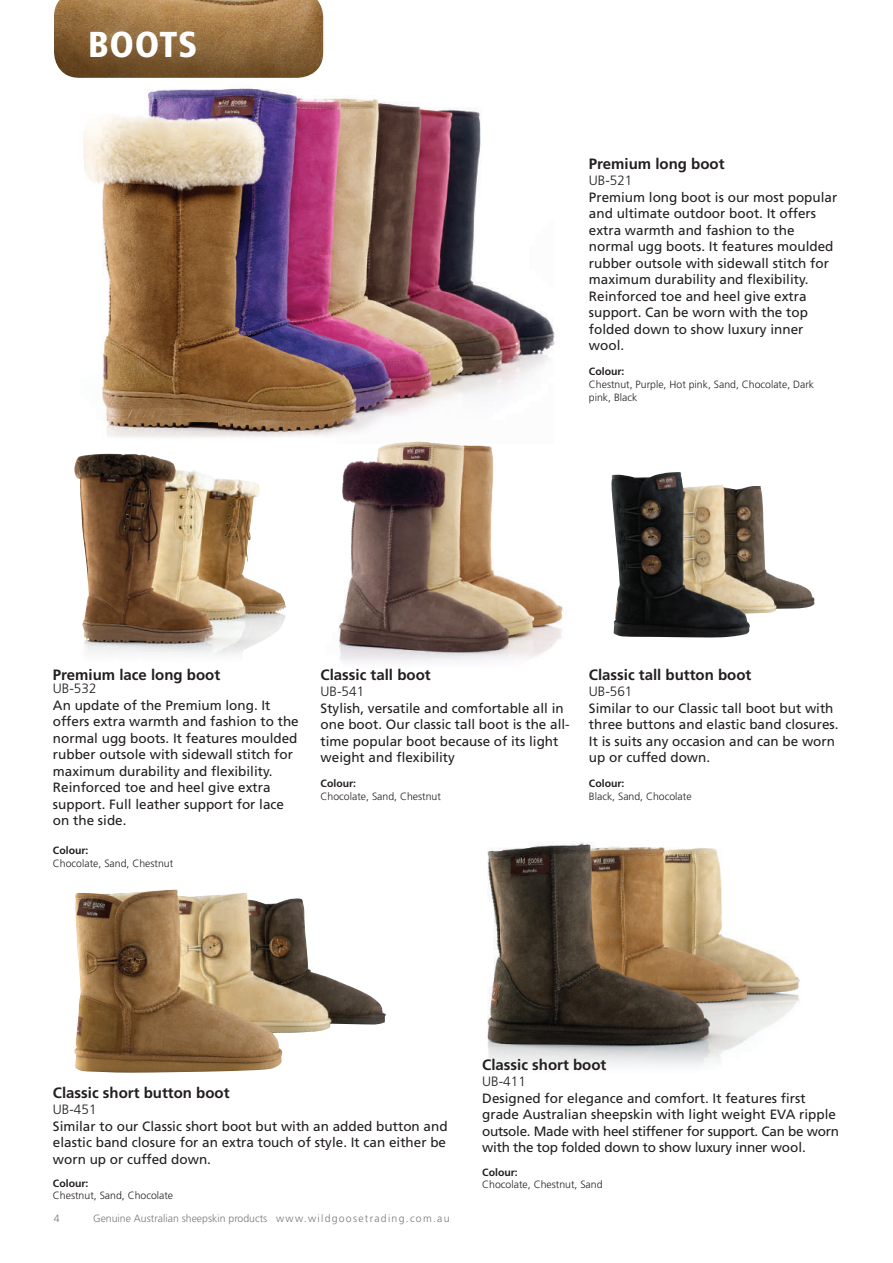
<style>
.page{position:relative;width:893px;height:1263px;background:#fff}
.page>*{position:absolute;margin:0;border:0;box-sizing:border-box;transform-origin:0 0}
.t1{font:900 condensed 36px "Frutiger LT Std";letter-spacing:.02em;color:#fff}
.t2{font:700 15px "Frutiger LT Std";color:#231f20}
.t3{font:13.5px/16.5px "Frutiger LT Std";color:#231f20}
.t4{font:300 13.5px "Frutiger LT Std";color:#231f20}
.t5{font:300 10.5px/12.6px "Frutiger LT Std";color:#231f20}
.t6{font:300 10.5px "Frutiger LT Std";color:#76787b}
.t7{font:700 10.5px "Frutiger LT Std";color:#231f20}
</style>
<div class="page">
<img style="left:487px;top:842px;width:313px;height:225px">
<img style="left:611px;top:472px;width:204px;height:166px">
<img style="left:74px;top:889px;width:312px;height:183px">
<img style="left:83px;top:88px;width:472px;height:367px">
<img style="left:54px;top:0;width:269px;height:78px">
<img style="left:321px;top:427px;width:242px;height:234px">
<img style="left:74px;top:455px;width:212px;height:200px">
<h1 class="t1" style="left:88px;top:23px;width:111px">BOOTS</h1>
<p class="t2" style="left:589px;top:155px;width:137px">Premium long boot</p>
<p class="t4" style="left:589px;top:173px;width:45px">UB-521</p>
<p class="t3" style="left:589px;top:189px;width:250px">Premium long boot is our most popular and ultimate outdoor boot. It offers extra warmth and fashion to the normal ugg boots. It features moulded rubber outsole with sidewall stitch for maximum durability and flexibility.<br>Reinforced toe and heel give extra support. Can be worn with the top folded down to show luxury inner wool.</p>
<p class="t7" style="left:589px;top:365px;width:37px">Colour:</p>
<p class="t5" style="left:589px;top:378px;width:227px">Chestnut, Purple, Hot pink, Sand, Chocolate, Dark pink, Black</p>
<p class="t2" style="left:53px;top:665px;width:169px">Premium lace long boot</p>
<p class="t4" style="left:53px;top:681px;width:45px">UB-532</p>
<p class="t3" style="left:53px;top:697px;width:247px">An update of the Premium long. It offers extra warmth and fashion to the normal ugg boots. It features moulded rubber outsole with sidewall stitch for maximum durability and flexibility.<br>Reinforced toe and heel give extra support. Full leather support for lace on the side.</p>
<p class="t7" style="left:53px;top:844px;width:37px">Colour:</p>
<p class="t5" style="left:53px;top:857px;width:122px">Chocolate, Sand, Chestnut</p>
<p class="t2" style="left:321px;top:665px;width:112px">Classic tall boot</p>
<p class="t4" style="left:321px;top:684px;width:45px">UB-541</p>
<p class="t3" style="left:321px;top:700px;width:251px">Stylish, versatile and comfortable all in one boot. Our classic tall boot is the all&shy;time popular boot because of its light weight and flexibility</p>
<p class="t7" style="left:321px;top:777px;width:37px">Colour:</p>
<p class="t5" style="left:321px;top:790px;width:122px">Chocolate, Sand, Chestnut</p>
<p class="t2" style="left:589px;top:665px;width:164px">Classic tall button boot</p>
<p class="t4" style="left:589px;top:684px;width:45px">UB-561</p>
<p class="t3" style="left:589px;top:700px;width:251px">Similar to our Classic tall boot but with three buttons and elastic band closures.<br>It is suits any occasion and can be worn up or cuffed down.</p>
<p class="t7" style="left:589px;top:777px;width:37px">Colour:</p>
<p class="t5" style="left:589px;top:790px;width:104px">Black, Sand, Chocolate</p>
<p class="t2" style="left:53px;top:1084px;width:178px">Classic short button boot</p>
<p class="t4" style="left:53px;top:1102px;width:45px">UB-451</p>
<p class="t3" style="left:53px;top:1118px;width:396px;text-align:justify">Similar to our Classic short boot but with an added button and elastic band closure for an extra touch of style. It can either be worn up or cuffed down.</p>
<p class="t7" style="left:53px;top:1177px;width:37px">Colour:</p>
<p class="t5" style="left:53px;top:1190px;width:122px">Chestnut, Sand, Chocolate</p>
<p class="t6" style="left:54px;top:1212px;width:7px">4</p>
<p class="t6" style="left:93px;top:1212px;width:358px">Genuine Australian sheepskin products www.wildgoosetrading.com.au</p>
<p class="t2" style="left:482px;top:1056px;width:126px">Classic short boot</p>
<p class="t4" style="left:482px;top:1074px;width:45px">UB-411</p>
<p class="t3" style="left:482px;top:1090px;width:358px">Designed for elegance and comfort. It features first grade Australian sheepskin with light weight EVA ripple outsole. Made with heel stiffener for support. Can be worn with the top folded down to show luxury inner wool.</p>
<p class="t7" style="left:482px;top:1166px;width:37px">Colour:</p>
<p class="t5" style="left:482px;top:1178px;width:122px">Chocolate, Chestnut, Sand</p>
</div>
